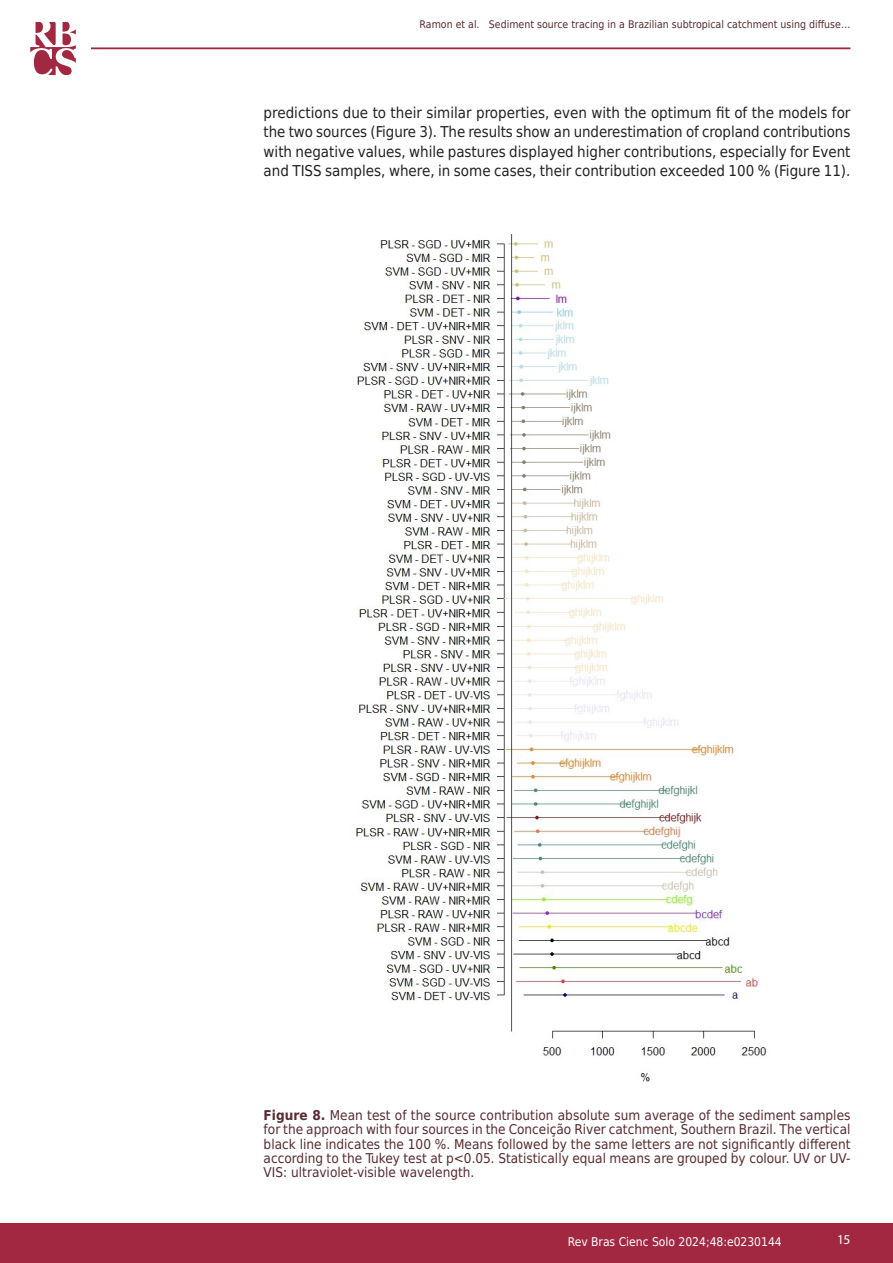
<style>
.page{position:relative;width:893px;height:1263px;background:#fff}
.page>*{position:absolute;margin:0;border:0;box-sizing:border-box;transform-origin:0 0}
.Texto__EN{font:15px/19.5px "DejaVu Sans Condensed";color:#231f20;text-align:justify}
.Tabela_Figura_Título{font:13.5px/14.2px "DejaVu Sans Condensed";color:#582931;text-align:justify}
.t1{font:13.5px "Myriad Pro";color:#fff}
.t2{font:12px "DejaVu Sans Condensed";color:#fff}
.t3{font:10.5px "DejaVu Sans Condensed";color:#582931}
.s1{font-weight:700}
</style>
<div class="page">
<div style="left:0;top:1223px;width:893px;height:40px;background:#a22842"></div>
<hr style="left:91px;top:47px;width:759px;height:2px;background:#a22842">
<svg style="left:30px;top:22px;width:46px;height:52px"></svg>
<img style="left:356px;top:234px;width:411px;height:848px">
<p class="t3" style="left:420px;top:15px;width:432px">Ramon et al. Sediment source tracing in a Brazilian subtropical catchment using diffuse…</p>
<p class="Texto__EN" style="left:264px;top:102px;width:588px">predictions due to their similar properties, even with the optimum fit of the models for the two sources (Figure 3). The results show an underestimation of cropland contributions with negative values, while pastures displayed higher contributions, especially for Event and TISS samples, where, in some cases, their contribution exceeded 100 % (Figure 11).</p>
<p class="Tabela_Figura_Título" style="left:264px;top:1108px;width:588px"><span class="s1">Figure 8.</span> Mean test of the source contribution absolute sum average of the sediment samples for the approach with four sources in the Conceição River catchment, Southern Brazil. The vertical black line indicates the 100 %. Means followed by the same letters are not significantly different according to the Tukey test at p&lt;0.05. Statistically equal means are grouped by colour. UV or UV-VIS: ultraviolet-visible wavelength.</p>
<p class="t2" style="left:568px;top:1231px;width:215px">Rev Bras Cienc Solo 2024;48:e0230144</p>
<p class="t1" style="left:837px;top:1231px;width:15px">15</p>
</div>
